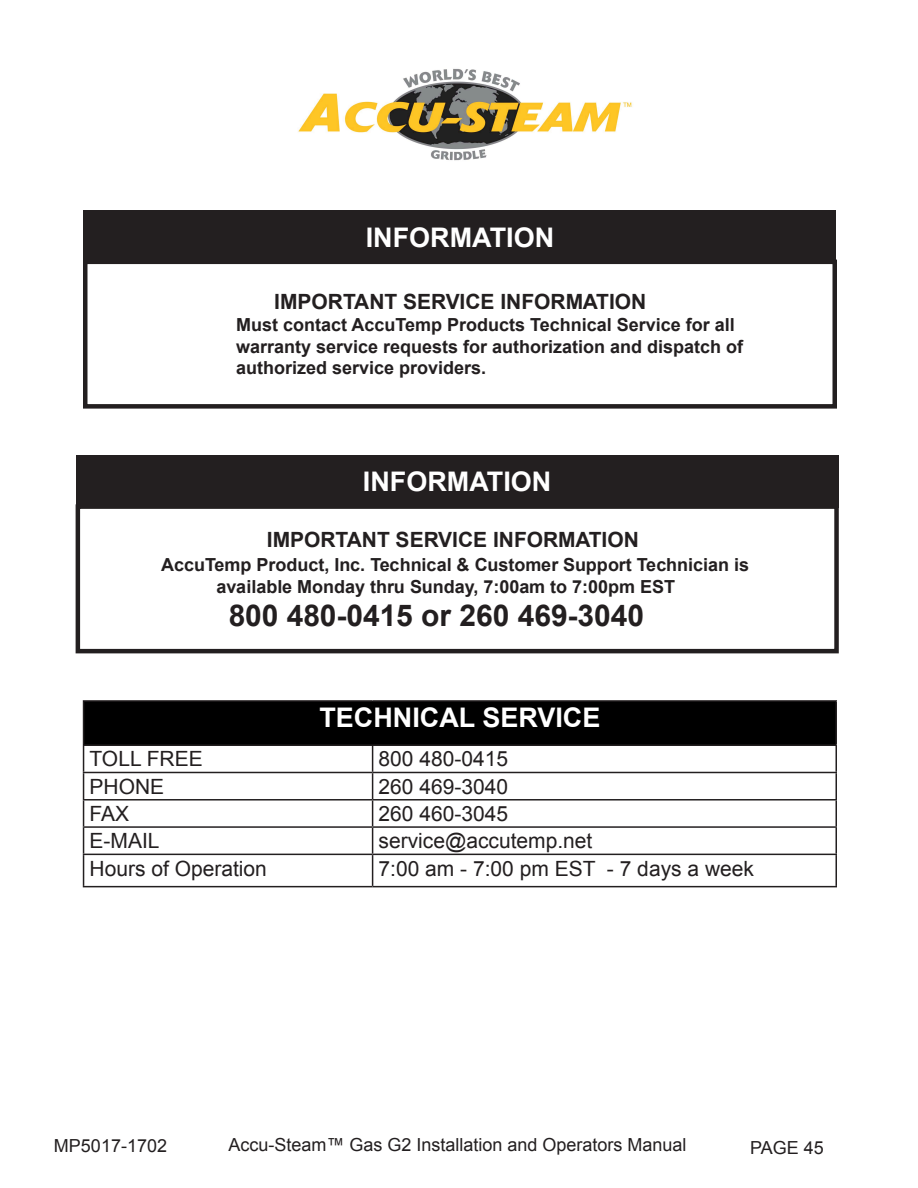
<style>
.page{position:relative;width:918px;height:1188px;background:#fff}
.page>*{position:absolute;margin:0;border:0;box-sizing:border-box;transform-origin:0 0}
.t1{font:700 30px "Arial";color:#231f20}
.t2{font:700 27px "Arial";color:#fff}
.t3{font:21px "Arial";color:#231f20}
.t4{font:700 21px "Arial";color:#231f20}
.t5{font:700 18px/21.6px "Arial";color:#231f20}
.t6{font:18px "Arial";color:#231f20}
</style>
<div class="page">
<div style="left:76px;top:455px;width:762px;height:53px;background:#231f20"></div>
<div style="left:76px;top:504px;width:763px;height:149px;border:4px solid #231f20"></div>
<div style="left:84px;top:701px;width:752px;height:44px;background:#000"></div>
<hr style="left:83px;top:700px;width:290px;height:2px;background:#231f20">
<hr style="left:83px;top:702px;width:1px;height:42px;background:#231f20">
<hr style="left:373px;top:700px;width:464px;height:2px;background:#231f20">
<hr style="left:836px;top:702px;width:1px;height:42px;background:#231f20">
<hr style="left:83px;top:744px;width:290px;height:2px;background:#231f20">
<hr style="left:373px;top:744px;width:464px;height:2px;background:#231f20">
<hr style="left:83px;top:772px;width:290px;height:1px;background:#231f20">
<hr style="left:373px;top:772px;width:464px;height:1px;background:#231f20">
<hr style="left:83px;top:799px;width:290px;height:2px;background:#231f20">
<hr style="left:373px;top:799px;width:464px;height:2px;background:#231f20">
<hr style="left:83px;top:826px;width:290px;height:2px;background:#231f20">
<svg style="left:83px;top:746px;width:1px;height:108px"></svg>
<hr style="left:373px;top:826px;width:464px;height:2px;background:#231f20">
<svg style="left:372px;top:746px;width:1px;height:108px"></svg>
<svg style="left:836px;top:746px;width:1px;height:108px"></svg>
<hr style="left:83px;top:854px;width:290px;height:1px;background:#231f20">
<hr style="left:83px;top:855px;width:1px;height:31px;background:#231f20">
<hr style="left:373px;top:854px;width:464px;height:1px;background:#231f20">
<hr style="left:372px;top:855px;width:1px;height:31px;background:#231f20">
<hr style="left:836px;top:855px;width:1px;height:31px;background:#231f20">
<hr style="left:83px;top:886px;width:290px;height:1px;background:#231f20">
<hr style="left:373px;top:886px;width:464px;height:1px;background:#231f20">
<div style="left:83px;top:211px;width:753px;height:52px;background:#231f20"></div>
<div style="left:83px;top:260px;width:754px;height:149px;border:4px solid #231f20"></div>
<img style="left:298px;top:68px;width:334px;height:93px">
<p class="t2" style="left:366px;top:219px;width:190px">INFORMATION</p>
<p class="t4" style="left:274px;top:288px;width:373px">IMPORTANT SERVICE INFORMATION</p>
<p class="t5" style="left:236px;top:314px;width:509px">Must contact AccuTemp Products Technical Service for all warranty service requests for authorization and dispatch of authorized service providers.</p>
<p class="t2" style="left:363px;top:464px;width:190px">INFORMATION</p>
<p class="t4" style="left:267px;top:526px;width:373px">IMPORTANT SERVICE INFORMATION</p>
<p class="t5" style="left:216px;top:554px;width:534px;text-indent:-55px">AccuTemp Product, Inc. Technical &amp; Customer Support Technician is available Monday thru Sunday, 7:00am to 7:00pm EST</p>
<p class="t1" style="left:229px;top:595px;width:417px">800 480-0415 or 260 469-3040</p>
<p class="t2" style="left:319px;top:699px;width:283px">TECHNICAL SERVICE</p>
<p class="t3" style="left:90px;top:745px;width:115px">TOLL FREE</p>
<p class="t3" style="left:379px;top:745px;width:131px">800 480-0415</p>
<p class="t3" style="left:90px;top:773px;width:76px">PHONE</p>
<p class="t3" style="left:379px;top:773px;width:131px">260 469-3040</p>
<p class="t3" style="left:90px;top:800px;width:41px">FAX</p>
<p class="t3" style="left:379px;top:800px;width:131px">260 460-3045</p>
<p class="t3" style="left:90px;top:827px;width:72px">E-MAIL</p>
<p class="t3" style="left:379px;top:827px;width:215px">service@accutemp.net</p>
<p class="t3" style="left:90px;top:854px;width:179px">Hours of Operation</p>
<p class="t3" style="left:379px;top:854px;width:377px">7:00 am - 7:00 pm EST - 7 days a week</p>
<p class="t6" style="left:54px;top:1134px;width:115px">MP5017-1702</p>
<p class="t6" style="left:228px;top:1133px;width:460px">Accu-Steam™ Gas G2 Installation and Operators Manual</p>
<p class="t6" style="left:750px;top:1136px;width:75px">PAGE 45</p>
</div>
